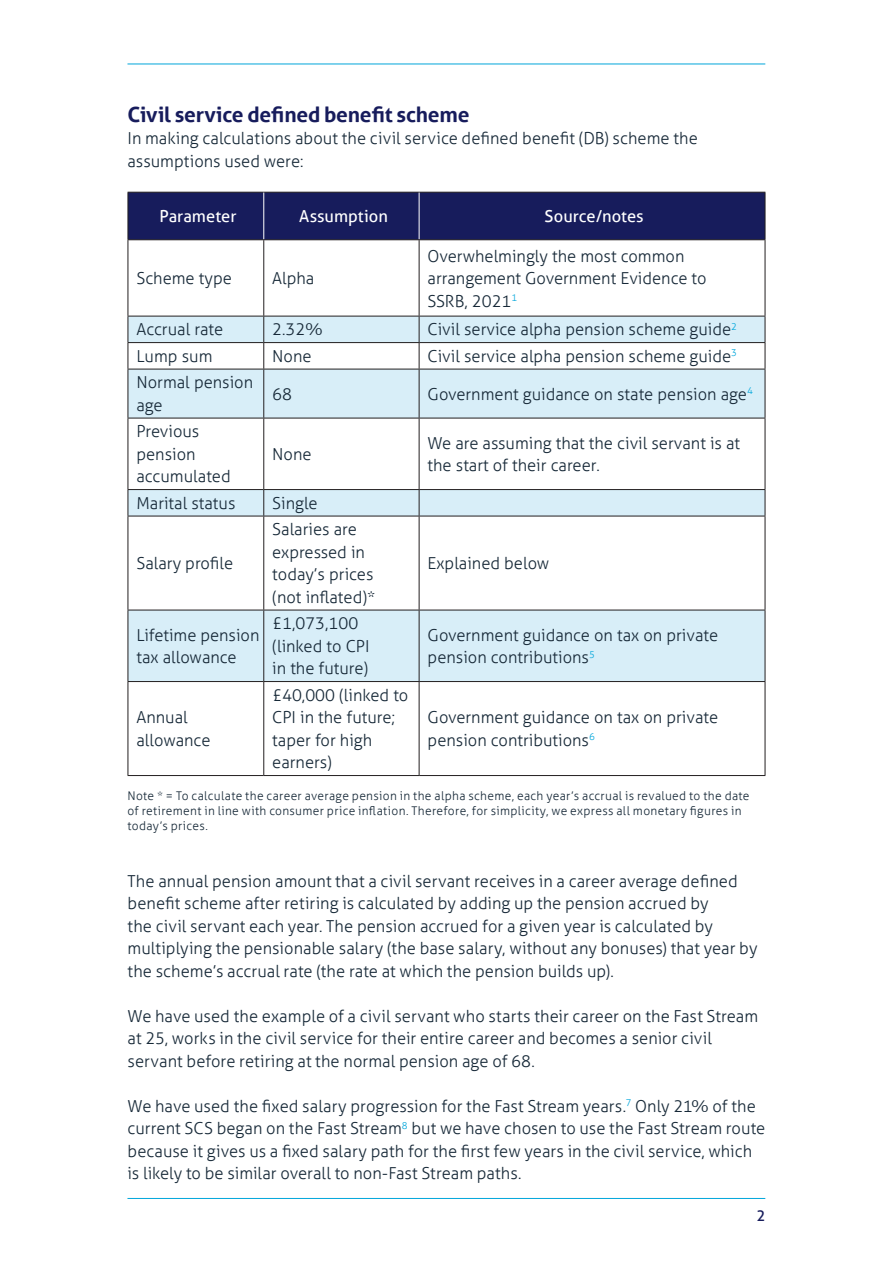
<style>
.page{position:relative;width:893px;height:1263px;background:#fff}
.page>*{position:absolute;margin:0;border:0;box-sizing:border-box;transform-origin:0 0}
.Body_heading_1___14{font:700 21px "Aller";letter-spacing:-.01em;color:#171c5c}
.Body_copy_11_15{font:300 16.5px/22.5px "Aller";letter-spacing:.005em;color:#172938}
.Table_cells_L_align{font:300 16.5px/22.5px "Aller";color:#172938}
.Table_header_cells{font:16.5px "Aller";color:#fff}
.t1{font:15px "Aller";color:#171c5c}
.Table_source{font:300 12px/15px "Aller";letter-spacing:.025em;color:#172938}
</style>
<div class="page">
<hr style="left:127px;top:1198px;width:638px;height:1px;background:#00a6db">
<hr style="left:127px;top:64px;width:638px;height:1px;background:#00a6db">
<div style="left:129px;top:193px;width:636px;height:46px;background:#171c5c"></div>
<svg style="left:129px;top:317px;width:636px;height:364px"></svg>
<hr style="left:128px;top:316px;width:136px;height:1px;background:#231f20">
<hr style="left:264px;top:316px;width:155px;height:1px;background:#231f20">
<hr style="left:419px;top:316px;width:346px;height:1px;background:#231f20">
<hr style="left:128px;top:342px;width:136px;height:1px;background:#231f20">
<hr style="left:264px;top:342px;width:155px;height:1px;background:#231f20">
<hr style="left:419px;top:342px;width:346px;height:1px;background:#231f20">
<hr style="left:128px;top:369px;width:136px;height:1px;background:#231f20">
<hr style="left:264px;top:369px;width:155px;height:1px;background:#231f20">
<hr style="left:419px;top:369px;width:346px;height:1px;background:#231f20">
<hr style="left:128px;top:418px;width:136px;height:1px;background:#231f20">
<hr style="left:264px;top:418px;width:155px;height:1px;background:#231f20">
<hr style="left:419px;top:418px;width:346px;height:1px;background:#231f20">
<hr style="left:128px;top:489px;width:136px;height:1px;background:#231f20">
<hr style="left:264px;top:489px;width:155px;height:1px;background:#231f20">
<hr style="left:419px;top:489px;width:346px;height:1px;background:#231f20">
<hr style="left:128px;top:516px;width:136px;height:1px;background:#231f20">
<hr style="left:264px;top:516px;width:155px;height:1px;background:#231f20">
<hr style="left:419px;top:516px;width:346px;height:1px;background:#231f20">
<hr style="left:128px;top:610px;width:136px;height:1px;background:#231f20">
<hr style="left:264px;top:610px;width:155px;height:1px;background:#231f20">
<hr style="left:419px;top:610px;width:346px;height:1px;background:#231f20">
<hr style="left:128px;top:681px;width:136px;height:1px;background:#231f20">
<hr style="left:264px;top:681px;width:155px;height:1px;background:#231f20">
<hr style="left:419px;top:681px;width:346px;height:1px;background:#231f20">
<hr style="left:263px;top:240px;width:1px;height:76px;background:#231f20">
<hr style="left:419px;top:240px;width:1px;height:76px;background:#231f20">
<svg style="left:263px;top:316px;width:1px;height:53px"></svg>
<svg style="left:419px;top:316px;width:1px;height:53px"></svg>
<hr style="left:263px;top:369px;width:1px;height:49px;background:#231f20">
<hr style="left:419px;top:369px;width:1px;height:49px;background:#231f20">
<hr style="left:263px;top:418px;width:1px;height:71px;background:#231f20">
<hr style="left:419px;top:418px;width:1px;height:71px;background:#231f20">
<svg style="left:263px;top:490px;width:1px;height:26px"></svg>
<svg style="left:419px;top:490px;width:1px;height:26px"></svg>
<hr style="left:263px;top:516px;width:1px;height:94px;background:#231f20">
<hr style="left:419px;top:516px;width:1px;height:94px;background:#231f20">
<hr style="left:263px;top:610px;width:1px;height:71px;background:#231f20">
<hr style="left:419px;top:610px;width:1px;height:71px;background:#231f20">
<hr style="left:263px;top:682px;width:1px;height:93px;background:#231f20">
<hr style="left:419px;top:682px;width:1px;height:93px;background:#231f20">
<hr style="left:128px;top:192px;width:136px;height:1px;background:#231f20">
<hr style="left:264px;top:192px;width:155px;height:1px;background:#231f20">
<hr style="left:419px;top:192px;width:346px;height:1px;background:#231f20">
<hr style="left:765px;top:193px;width:1px;height:46px;background:#231f20">
<hr style="left:128px;top:193px;width:1px;height:46px;background:#231f20">
<hr style="left:263px;top:193px;width:1px;height:46px;background:#fff">
<hr style="left:419px;top:193px;width:1px;height:46px;background:#fff">
<hr style="left:128px;top:239px;width:136px;height:1px;background:#231f20">
<hr style="left:128px;top:240px;width:1px;height:76px;background:#231f20">
<hr style="left:264px;top:239px;width:155px;height:1px;background:#231f20">
<hr style="left:419px;top:239px;width:346px;height:1px;background:#231f20">
<hr style="left:765px;top:240px;width:1px;height:76px;background:#231f20">
<svg style="left:128px;top:316px;width:1px;height:53px"></svg>
<svg style="left:765px;top:316px;width:1px;height:53px"></svg>
<hr style="left:128px;top:369px;width:1px;height:49px;background:#231f20">
<hr style="left:765px;top:369px;width:1px;height:49px;background:#231f20">
<hr style="left:128px;top:418px;width:1px;height:71px;background:#231f20">
<hr style="left:765px;top:418px;width:1px;height:71px;background:#231f20">
<svg style="left:128px;top:490px;width:1px;height:26px"></svg>
<svg style="left:765px;top:490px;width:1px;height:26px"></svg>
<hr style="left:128px;top:516px;width:1px;height:94px;background:#231f20">
<hr style="left:765px;top:516px;width:1px;height:94px;background:#231f20">
<hr style="left:128px;top:610px;width:1px;height:71px;background:#231f20">
<hr style="left:765px;top:610px;width:1px;height:71px;background:#231f20">
<hr style="left:128px;top:682px;width:1px;height:93px;background:#231f20">
<hr style="left:765px;top:682px;width:1px;height:93px;background:#231f20">
<hr style="left:128px;top:775px;width:136px;height:1px;background:#231f20">
<hr style="left:264px;top:775px;width:155px;height:1px;background:#231f20">
<hr style="left:419px;top:775px;width:346px;height:1px;background:#231f20">
<p class="Body_heading_1___14" style="left:128px;top:101px;width:343px">Civil service defined benefit scheme</p>
<p class="Body_copy_11_15" style="left:128px;top:127px;width:572px">In making calculations about the civil service defined benefit (DB) scheme the assumptions used were:</p>
<p class="Table_header_cells" style="left:159px;top:206px;width:79px">Parameter</p>
<p class="Table_header_cells" style="left:299px;top:206px;width:90px">Assumption</p>
<p class="Table_header_cells" style="left:545px;top:206px;width:101px">Source/notes</p>
<p class="Table_cells_L_align" style="left:136px;top:267px;width:97px">Scheme type</p>
<p class="Table_cells_L_align" style="left:272px;top:267px;width:44px">Alpha</p>
<p class="Table_cells_L_align" style="left:428px;top:244px;width:281px">Overwhelmingly the most common arrangement Government Evidence to<br>SSRB, 2021<sup>1</sup></p>
<p class="Table_cells_L_align" style="left:136px;top:318px;width:88px">Accrual rate</p>
<p class="Table_cells_L_align" style="left:272px;top:318px;width:52px">2.32%</p>
<p class="Table_cells_L_align" style="left:428px;top:318px;width:311px">Civil service alpha pension scheme guide<sup>2</sup></p>
<p class="Table_cells_L_align" style="left:136px;top:345px;width:78px">Lump sum</p>
<p class="Table_cells_L_align" style="left:272px;top:345px;width:41px">None</p>
<p class="Table_cells_L_align" style="left:428px;top:345px;width:311px">Civil service alpha pension scheme guide<sup>3</sup></p>
<p class="Table_cells_L_align" style="left:136px;top:371px;width:118px">Normal pension age</p>
<p class="Table_cells_L_align" style="left:272px;top:383px;width:21px">68</p>
<p class="Table_cells_L_align" style="left:428px;top:383px;width:327px">Government guidance on state pension age<sup>4</sup></p>
<p class="Table_cells_L_align" style="left:136px;top:420px;width:96px">Previous pension accumulated</p>
<p class="Table_cells_L_align" style="left:272px;top:443px;width:41px">None</p>
<p class="Table_cells_L_align" style="left:428px;top:432px;width:314px">We are assuming that the civil servant is at the start of their career.</p>
<p class="Table_cells_L_align" style="left:136px;top:492px;width:101px">Marital status</p>
<p class="Table_cells_L_align" style="left:272px;top:492px;width:47px">Single</p>
<p class="Table_cells_L_align" style="left:136px;top:552px;width:98px">Salary profile</p>
<p class="Table_cells_L_align" style="left:272px;top:518px;width:104px">Salaries are expressed in today’s prices (not inflated)*</p>
<p class="Table_cells_L_align" style="left:428px;top:552px;width:123px">Explained below</p>
<p class="Table_cells_L_align" style="left:136px;top:623px;width:125px">Lifetime pension tax allowance</p>
<p class="Table_cells_L_align" style="left:272px;top:612px;width:99px">£1,073,100 (linked to CPI in the future)</p>
<p class="Table_cells_L_align" style="left:428px;top:623px;width:292px">Government guidance on tax on private pension contributions<sup>5</sup></p>
<p class="Table_cells_L_align" style="left:136px;top:706px;width:76px">Annual allowance</p>
<p class="Table_cells_L_align" style="left:272px;top:684px;width:138px">£40,000 (linked to<br>CPI in the future; taper for high earners)</p>
<p class="Table_cells_L_align" style="left:428px;top:706px;width:292px">Government guidance on tax on private pension contributions<sup>6</sup></p>
<p class="Table_source" style="left:128px;top:788px;width:623px">Note * = To calculate the career average pension in the alpha scheme, each year’s accrual is revalued to the date of retirement in line with consumer price inflation. Therefore, for simplicity, we express all monetary figures in today’s prices.</p>
<p class="Body_copy_11_15" style="left:128px;top:869px;width:631px">The annual pension amount that a civil servant receives in a career average defined benefit scheme after retiring is calculated by adding up the pension accrued by<br>the civil servant each year. The pension accrued for a given year is calculated by multiplying the pensionable salary (the base salary, without any bonuses) that year by the scheme’s accrual rate (the rate at which the pension builds up).</p>
<p class="Body_copy_11_15" style="left:128px;top:1004px;width:632px">We have used the example of a civil servant who starts their career on the Fast Stream at 25, works in the civil service for their entire career and becomes a senior civil servant before retiring at the normal pension age of 68.</p>
<p class="Body_copy_11_15" style="left:128px;top:1094px;width:639px">We have used the fixed salary progression for the Fast Stream years.<sup>7</sup> Only 21% of the current SCS began on the Fast Stream<sup>8</sup> but we have chosen to use the Fast Stream route because it gives us a fixed salary path for the first few years in the civil service, which is likely to be similar overall to non-Fast Stream paths.</p>
<p class="t1" style="left:756px;top:1206px;width:10px">2</p>
</div>
